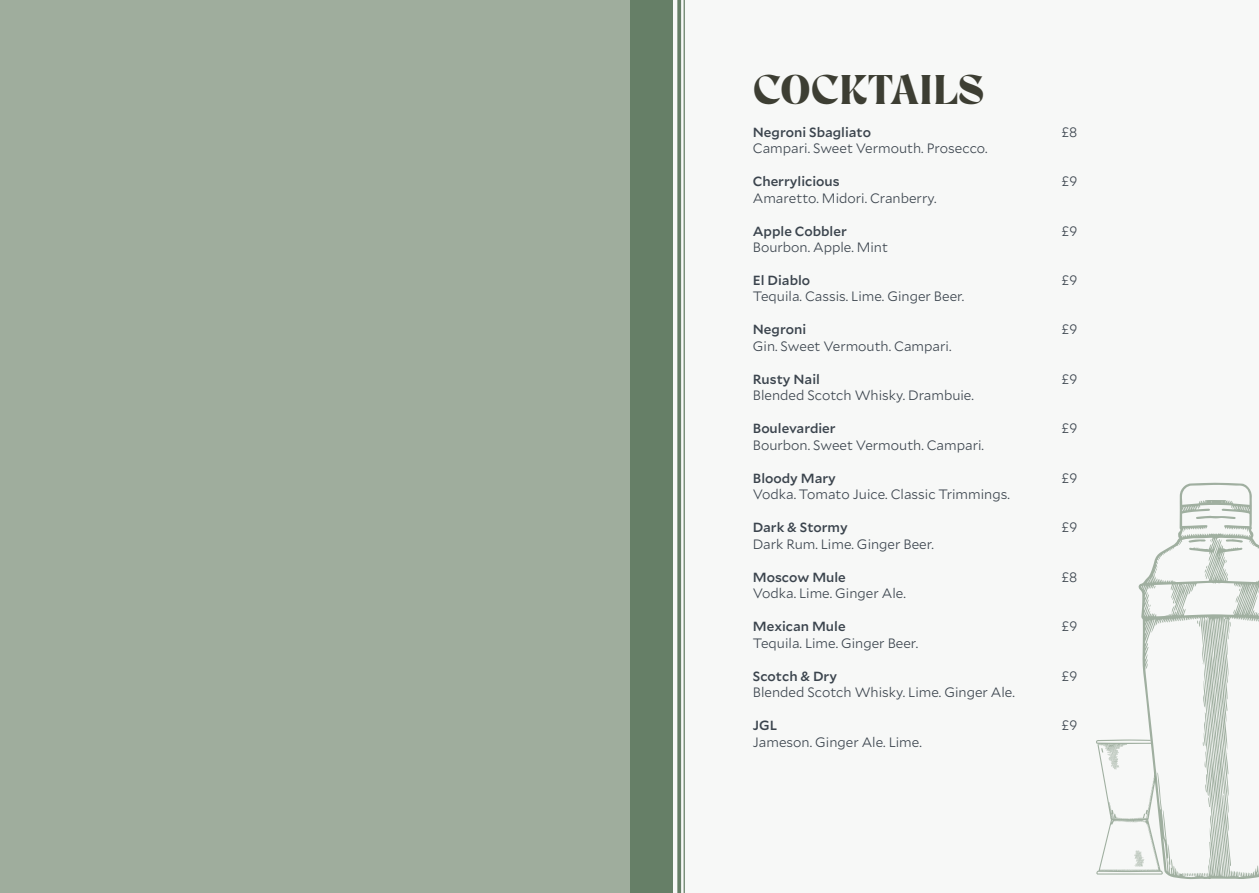
<style>
.page{position:relative;width:1259px;height:893px;background:#f7f8f7}
.page>*{position:absolute;margin:0;border:0;box-sizing:border-box;transform-origin:0 0}
.t1{font:42px "Room 205";color:#3d3e33}
.t2{font:300 13.5px "Mallory";color:#3b444d}
.t3{font:500 13.5px "Mallory";color:#3b444d}
</style>
<div class="page">
<div style="left:629px;top:0;width:44px;height:893px;background:#667f67"></div>
<svg style="left:677px;top:0;width:4px;height:893px;background:#728973"></svg>
<hr style="left:683px;top:0;width:2px;height:893px;background:#667f67">
<div style="left:0;top:0;width:629px;height:893px;background:#9fad9d"></div>
<svg style="left:1138px;top:483px;width:121px;height:396px"></svg>
<svg style="left:1145px;top:663px;width:3px;height:6px"></svg>
<svg style="left:1196px;top:516px;width:39px;height:3px"></svg>
<svg style="left:1171px;top:539px;width:72px;height:338px"></svg>
<svg style="left:1096px;top:739px;width:67px;height:136px"></svg>
<h1 class="t1" style="left:753px;top:66px;width:233px">COCKTAILS</h1>
<p class="t3" style="left:753px;top:122px;width:120px">Negroni Sbagliato</p>
<p class="t2" style="left:1061px;top:122px;width:17px">£8</p>
<p class="t2" style="left:753px;top:139px;width:236px">Campari. Sweet Vermouth. Prosecco.</p>
<p class="t3" style="left:753px;top:171px;width:88px">Cherrylicious</p>
<p class="t2" style="left:1061px;top:172px;width:17px">£9</p>
<p class="t2" style="left:753px;top:188px;width:185px">Amaretto. Midori. Cranberry.</p>
<p class="t3" style="left:753px;top:221px;width:95px">Apple Cobbler</p>
<p class="t2" style="left:1061px;top:221px;width:17px">£9</p>
<p class="t2" style="left:753px;top:238px;width:137px">Bourbon. Apple. Mint</p>
<p class="t3" style="left:753px;top:270px;width:59px">El Diablo</p>
<p class="t2" style="left:1061px;top:271px;width:17px">£9</p>
<p class="t2" style="left:753px;top:287px;width:213px">Tequila. Cassis. Lime. Ginger Beer.</p>
<p class="t3" style="left:753px;top:320px;width:55px">Negroni</p>
<p class="t2" style="left:1061px;top:320px;width:17px">£9</p>
<p class="t2" style="left:753px;top:336px;width:200px">Gin. Sweet Vermouth. Campari.</p>
<p class="t3" style="left:753px;top:369px;width:69px">Rusty Nail</p>
<p class="t2" style="left:1061px;top:369px;width:17px">£9</p>
<p class="t2" style="left:753px;top:386px;width:223px">Blended Scotch Whisky. Drambuie.</p>
<p class="t3" style="left:753px;top:419px;width:84px">Boulevardier</p>
<p class="t2" style="left:1061px;top:419px;width:17px">£9</p>
<p class="t2" style="left:753px;top:435px;width:233px">Bourbon. Sweet Vermouth. Campari.</p>
<p class="t3" style="left:753px;top:468px;width:85px">Bloody Mary</p>
<p class="t2" style="left:1061px;top:468px;width:17px">£9</p>
<p class="t2" style="left:753px;top:485px;width:258px">Vodka. Tomato Juice. Classic Trimmings.</p>
<p class="t3" style="left:753px;top:518px;width:96px">Dark &amp; Stormy</p>
<p class="t2" style="left:1061px;top:518px;width:17px">£9</p>
<p class="t2" style="left:753px;top:534px;width:183px">Dark Rum. Lime. Ginger Beer.</p>
<p class="t3" style="left:753px;top:567px;width:95px">Moscow Mule</p>
<p class="t2" style="left:1061px;top:567px;width:17px">£8</p>
<p class="t2" style="left:753px;top:584px;width:154px">Vodka. Lime. Ginger Ale.</p>
<p class="t3" style="left:753px;top:617px;width:94px">Mexican Mule</p>
<p class="t2" style="left:1061px;top:617px;width:17px">£9</p>
<p class="t2" style="left:753px;top:633px;width:167px">Tequila. Lime. Ginger Beer.</p>
<p class="t3" style="left:753px;top:666px;width:86px">Scotch &amp; Dry</p>
<p class="t2" style="left:1061px;top:666px;width:17px">£9</p>
<p class="t2" style="left:753px;top:683px;width:264px">Blended Scotch Whisky. Lime. Ginger Ale.</p>
<p class="t3" style="left:753px;top:716px;width:26px">JGL</p>
<p class="t2" style="left:1061px;top:716px;width:17px">£9</p>
<p class="t2" style="left:753px;top:732px;width:170px">Jameson. Ginger Ale. Lime.</p>
</div>
